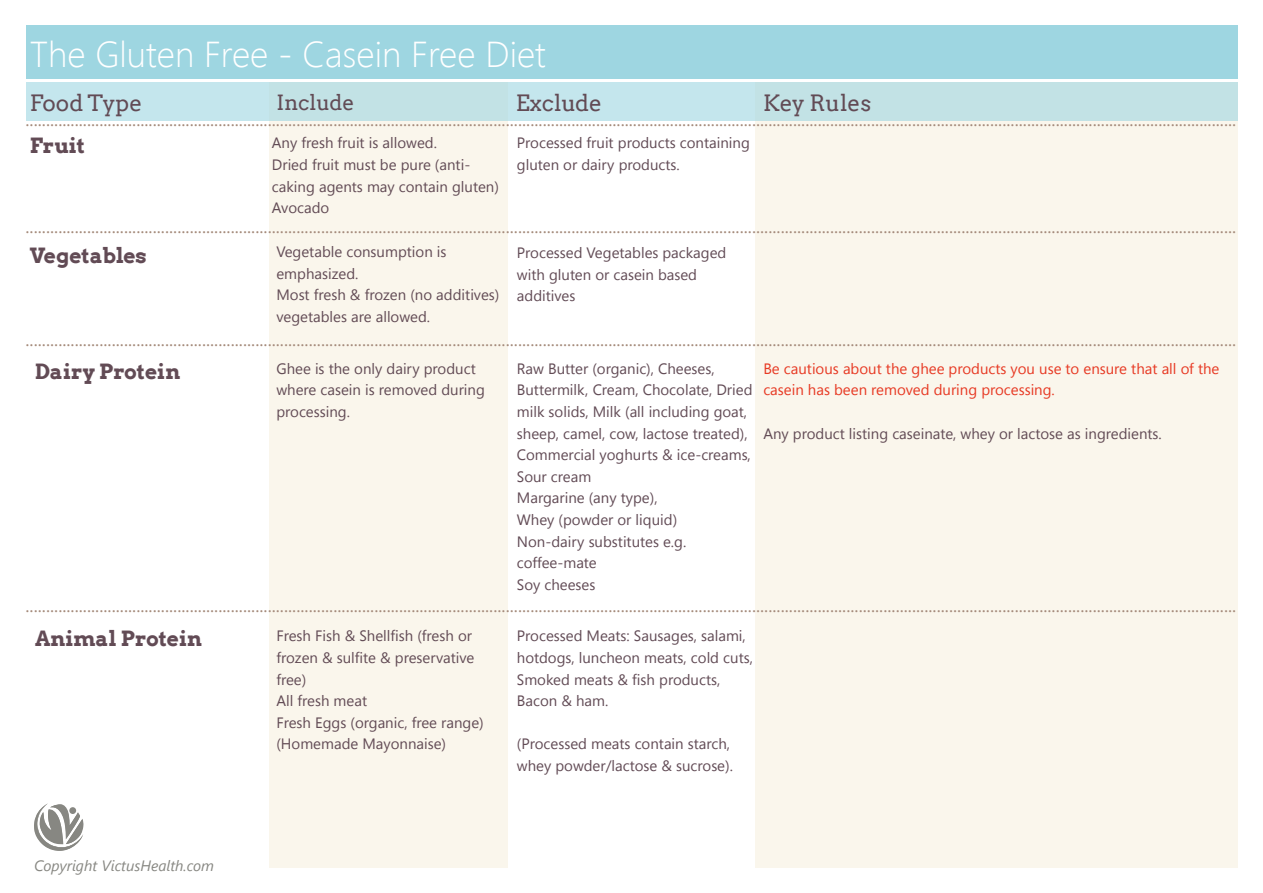
<style>
.page{position:relative;width:1263px;height:893px;background:#fff}
.page>*{position:absolute;margin:0;border:0;box-sizing:border-box;transform-origin:0 0}
.t1{font:300 36px "Segoe UI";color:#fff}
.t2{font:22.5px "Arvo";color:#624b55}
.t3{font:700 21px "Arvo";color:#624b55}
.t4{font:21px "Arvo";color:#624b55}
.t5{font:18px "Minion Pro";color:#a48a7a}
.t6{font:15px/21.6px "Segoe UI";color:#624b55}
.t7{font:15px/21.6px "Segoe UI";color:#e73923}
.t8{font:italic 15px "Segoe UI";color:#878782}
</style>
<div class="page">
<svg style="left:34px;top:803px;width:50px;height:48px"></svg>
<div style="left:69px;top:807px;width:7px;height:7px;background:#878782;border-radius:50%"></div>
<div style="left:755px;top:82px;width:482px;height:785px;background:#faf6ec"></div>
<div style="left:269px;top:82px;width:239px;height:785px;background:#faf6ec"></div>
<div style="left:26px;top:26px;width:1211px;height:53px;background:#9ed6e1"></div>
<div style="left:26px;top:82px;width:1211px;height:39px;background:#c2e2e5"></div>
<h1 class="t1" style="left:30px;top:29px;width:518px">The Gluten Free - Casein Free Diet</h1>
<p class="t2" style="left:30px;top:90px;width:114px">Food Type</p>
<p class="t2" style="left:516px;top:90px;width:88px">Exclude</p>
<p class="t3" style="left:30px;top:134px;width:57px">Fruit</p>
<p class="t4" style="left:276px;top:90px;width:80px">Include</p>
<p class="t2" style="left:763px;top:90px;width:110px">Key Rules</p>
<p class="t5" style="left:26px;top:109px;width:1212px">.......................................................................................................................................................................................................................................................................................................</p>
<p class="t6" style="left:272px;top:132px;width:228px">Any fresh fruit is allowed.<br>Dried fruit must be pure (anti&shy;caking agents may contain gluten)<br>Avocado</p>
<p class="t6" style="left:276px;top:241px;width:224px">Vegetable consumption is emphasized.<br>Most fresh &amp; frozen (no additives) vegetables are allowed.</p>
<p class="t6" style="left:276px;top:357px;width:210px">Ghee is the only dairy product where casein is removed during processing.</p>
<p class="t6" style="left:517px;top:132px;width:234px">Processed fruit products containing gluten or dairy products.</p>
<p class="t5" style="left:26px;top:215px;width:1212px">.......................................................................................................................................................................................................................................................................................................</p>
<p class="t6" style="left:517px;top:241px;width:211px">Processed Vegetables packaged with gluten or casein based additives</p>
<p class="t3" style="left:30px;top:243px;width:119px">Vegetables</p>
<p class="t5" style="left:26px;top:328px;width:1212px">.......................................................................................................................................................................................................................................................................................................</p>
<p class="t7" style="left:763px;top:357px;width:458px">Be cautious about the ghee products you use to ensure that all of the casein has been removed during processing.</p>
<p class="t6" style="left:763px;top:422px;width:400px">Any product listing caseinate, whey or lactose as ingredients.</p>
<p class="t6" style="left:517px;top:357px;width:237px">Raw Butter (organic), Cheeses,<br>Buttermilk, Cream, Chocolate, Dried milk solids, Milk (all including goat, sheep, camel, cow, lactose treated),<br>Commercial yoghurts &amp; ice-creams,<br>Sour cream<br>Margarine (any type),<br>Whey (powder or liquid)<br>Non-dairy substitutes e.g. coffee-mate<br>Soy cheeses</p>
<p class="t6" style="left:517px;top:625px;width:238px">Processed Meats: Sausages, salami, hotdogs, luncheon meats, cold cuts,<br>Smoked meats &amp; fish products,<br>Bacon &amp; ham.</p>
<p class="t6" style="left:517px;top:733px;width:218px">(Processed meats contain starch, whey powder/lactose &amp; sucrose).</p>
<p class="t3" style="left:35px;top:359px;width:147px">Dairy Protein</p>
<p class="t5" style="left:26px;top:594px;width:1212px">.......................................................................................................................................................................................................................................................................................................</p>
<p class="t6" style="left:276px;top:625px;width:209px">Fresh Fish &amp; Shellfish (fresh or frozen &amp; sulfite &amp; preservative free)<br>All fresh meat<br>Fresh Eggs (organic, free range) (Homemade Mayonnaise)</p>
<p class="t3" style="left:35px;top:627px;width:169px">Animal Protein</p>
<p class="t8" style="left:34px;top:855px;width:182px">Copyright VictusHealth.com</p>
</div>
